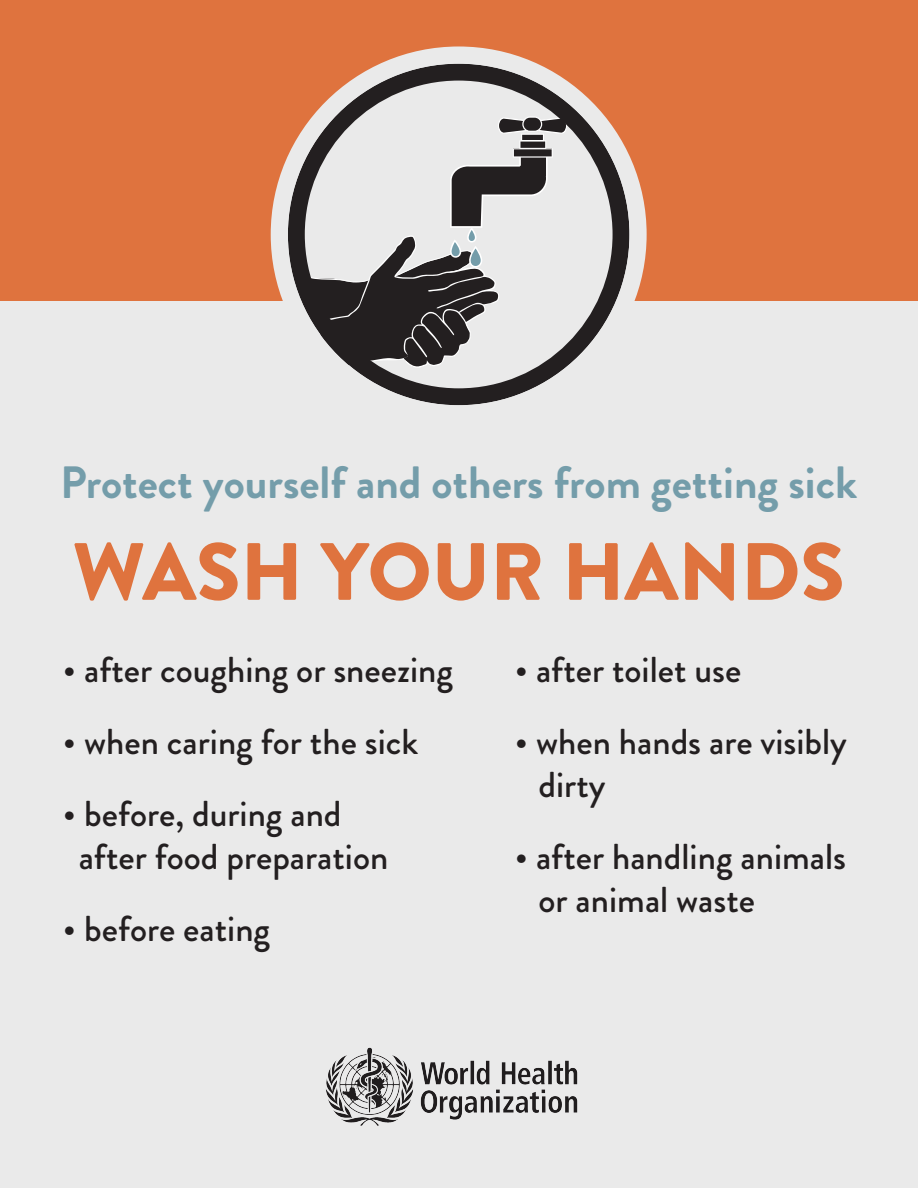
<style>
.page{position:relative;width:918px;height:1188px;background:#fff}
.page>*{position:absolute;margin:0;border:0;box-sizing:border-box;transform-origin:0 0}
.t1{font:900 81px "Brandon Grotesque";color:#df733e}
.t2{font:700 45.15px "Brandon Grotesque";color:#749daa}
.t3{font:500 36px/43.2px "Brandon Grotesque";color:#231f20}
</style>
<div class="page">
<div style="left:0;top:2px;width:918px;height:1186px;background:#eaeaea"></div>
<div style="left:0;top:0;width:918px;height:301px;background:#df733e"></div>
<div style="left:271px;top:46px;width:376px;height:376px;background:#eaeaea;border-radius:50%"></div>
<img style="left:326px;top:1047px;width:252px;height:79px">
<svg style="left:288px;top:64px;width:341px;height:341px"></svg>
<p class="t2" style="left:60px;top:451px;width:798px">Protect yourself and others from getting sick</p>
<h1 class="t1" style="left:73px;top:515px;width:774px">WASH YOUR HANDS</h1>
<p class="t3" style="left:63px;top:649px;width:392px">• after coughing or sneezing</p>
<p class="t3" style="left:63px;top:721px;width:357px">• when caring for the sick</p>
<p class="t3" style="left:79px;top:793px;width:311px;text-indent:-16px">• before, during and after food preparation</p>
<p class="t3" style="left:63px;top:908px;width:209px">• before eating</p>
<p class="t3" style="left:515px;top:649px;width:228px">• after toilet use</p>
<p class="t3" style="left:539px;top:721px;width:310px;text-indent:-24px">• when hands are visibly dirty</p>
<p class="t3" style="left:539px;top:836px;width:309px;text-indent:-24px">• after handling animals or animal waste</p>
</div>
